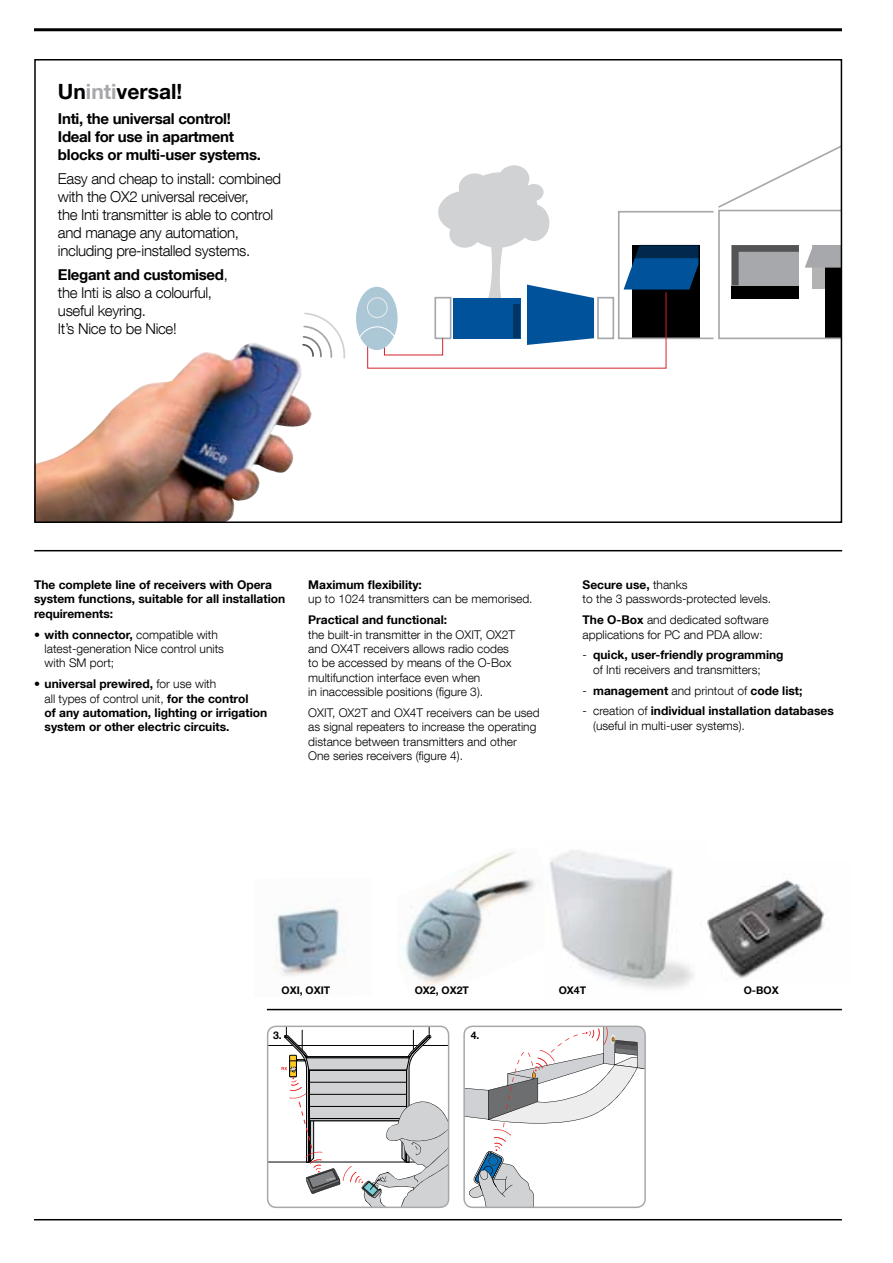
<style>
.page{position:relative;width:893px;height:1263px;background:#fff}
.page>*{position:absolute;margin:0;border:0;box-sizing:border-box;transform-origin:0 0}
.t1{font:700 21px "Helvetica Neue LT Com";color:#000}
.t2{font:300 15px/18px "Helvetica Neue LT Com";letter-spacing:-.02em;color:#000}
.t3{font:700 15px/18px "Helvetica Neue LT Com";letter-spacing:-.02em;color:#000}
.t4{font:300 12px/14.4px "Helvetica Neue LT Com";color:#000}
.t5{font:700 12px/14.4px "Helvetica Neue LT Com";color:#000}
.t6{font:700 10.5px "Helvetica Neue LT Com";color:#000}
.s1{color:#a7a8ab}
.s2{font-weight:700}
.s3{font-weight:300}
</style>
<div class="page">
<hr style="left:34px;top:28px;width:808px;height:3px;background:#000">
<hr style="left:34px;top:1219px;width:808px;height:1px;background:#000">
<img style="left:37px;top:343px;width:275px;height:177px">
<hr style="left:34px;top:550px;width:808px;height:1px;background:#000">
<img style="left:403px;top:852px;width:132px;height:135px">
<img style="left:549px;top:850px;width:145px;height:139px">
<img style="left:707px;top:880px;width:119px;height:99px">
<img style="left:275px;top:907px;width:70px;height:69px">
<hr style="left:267px;top:1009px;width:575px;height:1px;background:#000">
<svg style="left:268px;top:1028px;width:181px;height:179px"></svg>
<div style="left:267px;top:1025px;width:182px;height:183px;border:2px solid #a7a8ab;border-radius:9px"></div>
<svg style="left:466px;top:1028px;width:179px;height:179px"></svg>
<div style="left:463px;top:1025px;width:183px;height:183px;border:2px solid #a7a8ab;border-radius:9px"></div>
<svg style="left:718px;top:142px;width:125px;height:197px"></svg>
<svg style="left:356px;top:165px;width:349px;height:204px"></svg>
<div style="left:367px;top:297px;width:20px;height:21px;border:1px solid #eaebec;border-radius:50%"></div>
<svg style="left:301px;top:312px;width:44px;height:48px"></svg>
<div style="left:34px;top:59px;width:808px;height:464px;border:2px solid #000"></div>
<h1 class="t1" style="left:58px;top:78px;width:126px">Un<span class="s1">inti</span>versal!</h1>
<p class="t3" style="left:58px;top:109px;width:205px">Inti, the universal control!<br>Ideal for use in apartment blocks or multi-user systems.</p>
<p class="t2" style="left:58px;top:169px;width:225px">Easy and cheap to install: combined with the OX2 universal receiver,<br>the Inti transmitter is able to control and manage any automation, including pre-installed systems.</p>
<p class="t2" style="left:58px;top:266px;width:172px"><span class="s2">Elegant and customised</span>, the Inti is also a colourful, useful keyring.<br>It’s Nice to be Nice!</p>
<p class="t5" style="left:34px;top:577px;width:253px">The complete line of receivers with Opera system functions, suitable for all installation requirements:</p>
<p class="t4" style="left:45px;top:627px;width:181px;text-indent:-11px"><span class="s2">• with connector,</span> compatible with latest-generation Nice control units with SM port;</p>
<p class="t5" style="left:45px;top:676px;width:224px;text-indent:-11px">• universal prewired, <span class="s3">for use with<br>all types of control unit,</span> for the control<br>of any automation, lighting or irrigation system or other electric circuits.</p>
<p class="t5" style="left:308px;top:577px;width:115px">Maximum flexibility:</p>
<p class="t4" style="left:308px;top:592px;width:226px">up to 1024 transmitters can be memorised.</p>
<p class="t5" style="left:308px;top:612px;width:140px">Practical and functional:</p>
<p class="t4" style="left:308px;top:627px;width:208px">the built-in transmitter in the OXIT, OX2T and OX4T receivers allows radio codes to be accessed by means of the O-Box multifunction interface even when<br>in inaccessible positions (figure 3).</p>
<p class="t4" style="left:308px;top:705px;width:233px">OXIT, OX2T and OX4T receivers can be used as signal repeaters to increase the operating distance between transmitters and other One series receivers (fi gure 4).</p>
<p class="t4" style="left:583px;top:577px;width:190px"><span class="s2">Secure use,</span> thanks<br>to the 3 passwords-protected levels.</p>
<p class="t4" style="left:583px;top:612px;width:188px"><span class="s2">The O-Box</span> and dedicated software applications for PC and PDA allow:</p>
<p class="t4" style="left:593px;top:648px;width:192px;text-indent:-11px">- <span class="s2">quick, user-friendly programming </span>of Inti receivers and transmitters;</p>
<p class="t5" style="left:583px;top:683px;width:221px"><span class="s3">-</span> management <span class="s3">and printout of</span> code list;</p>
<p class="t4" style="left:593px;top:704px;width:242px;text-indent:-11px">- creation of <span class="s2">individual installation databases </span>(useful in multi-user systems).</p>
<p class="t6" style="left:281px;top:983px;width:50px">OXI, OXIT</p>
<p class="t6" style="left:415px;top:983px;width:56px">OX2, OX2T</p>
<p class="t6" style="left:559px;top:983px;width:29px">OX4T</p>
<p class="t6" style="left:744px;top:983px;width:37px">O-BOX</p>
<p class="t6" style="left:273px;top:1029px;width:10px">3.</p>
<p class="t6" style="left:471px;top:1029px;width:10px">4.</p>
</div>
